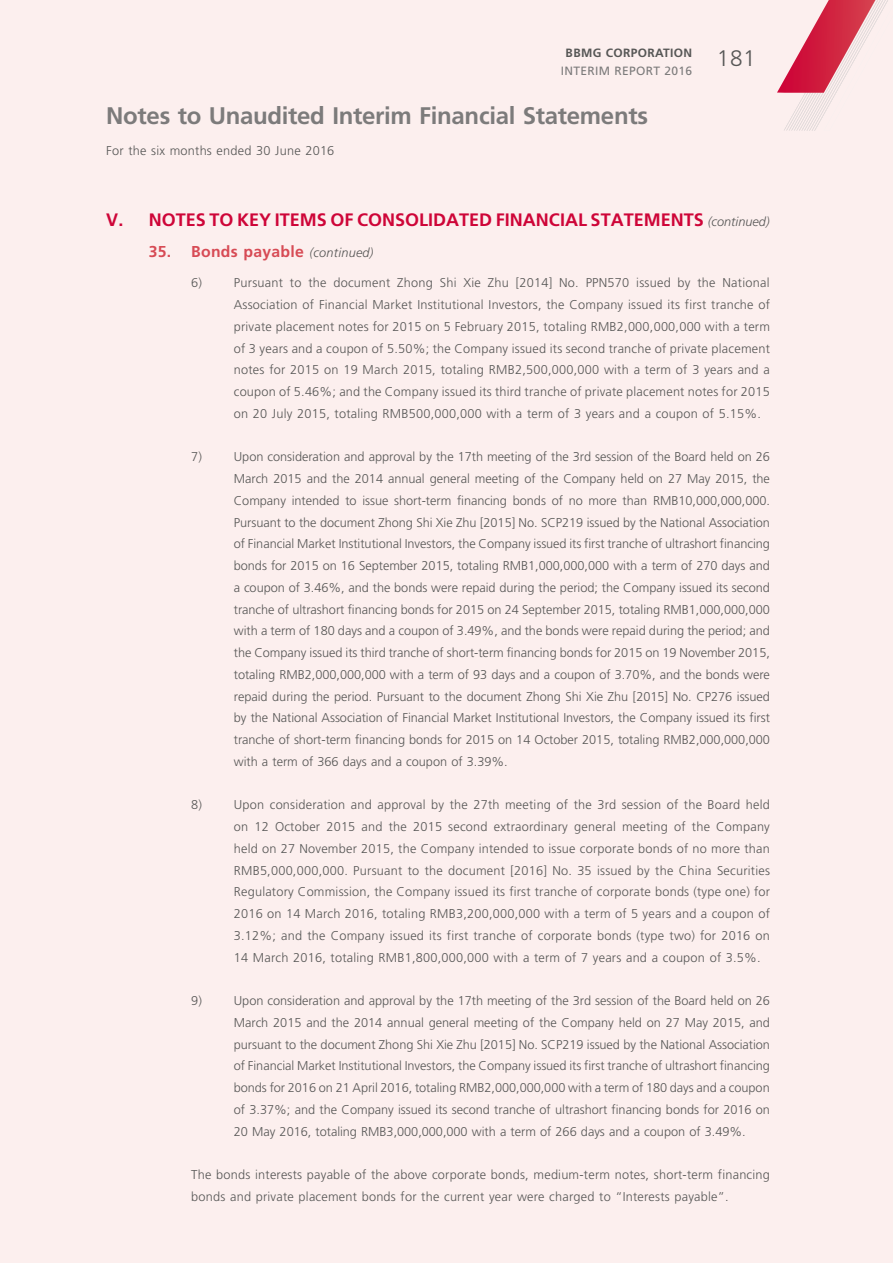
<style>
.page{position:relative;width:893px;height:1263px;background:#fcefee}
.page>*{position:absolute;margin:0;border:0;box-sizing:border-box;transform-origin:0 0}
.t1{font:700 24px "Frutiger LT Std";letter-spacing:-.015em;color:#7c7b7b}
.t2{font:300 22.5px "Frutiger LT Std";color:#575756}
.t3{font:700 18px "Frutiger LT Std";color:#ce0538}
.t4{font:700 15.75px "Frutiger LT Std";letter-spacing:.015em;color:#d74b55}
.t5{font:300 12.75px/21.8px "Frutiger LT Std";letter-spacing:.015em;color:#575756;text-align:justify}
.t6{font:12px "Frutiger LT Std";letter-spacing:.03em;color:#7c7b7b}
.t7{font:700 12px "Frutiger LT Std";letter-spacing:.03em;color:#575756}
.s1{font-weight:300;font-style:italic;font-size:12.75px;color:#575756}
</style>
<div class="page">
<p class="t7" style="left:566px;top:47px;width:128px">BBMG CORPORATION</p>
<p class="t6" style="left:561px;top:65px;width:133px">INTERIM REPORT 2016</p>
<h1 class="t1" style="left:106px;top:106px;width:543px">Notes to Unaudited Interim Financial Statements</h1>
<p class="t5" style="left:106px;top:140px;width:230px">For the six months ended 30 June 2016</p>
<h2 class="t2" style="left:717px;top:48px;width:40px">181</h2>
<h3 class="t3" style="left:106px;top:212px;width:665px">V. NOTES TO KEY ITEMS OF CONSOLIDATED FINANCIAL STATEMENTS <span class="s1">(continued)</span></h3>
<p class="t4" style="left:149px;top:245px;width:226px">35. Bonds payable <span class="s1">(continued)</span></p>
<p class="t5" style="left:191px;top:273px;width:12px">6)</p>
<p class="t5" style="left:234px;top:273px;width:538px">Pursuant to the document Zhong Shi Xie Zhu [2014] No. PPN570 issued by the National Association of Financial Market Institutional Investors, the Company issued its first tranche of private placement notes for 2015 on 5 February 2015, totaling RMB2,000,000,000 with a term of 3 years and a coupon of 5.50%; the Company issued its second tranche of private placement notes for 2015 on 19 March 2015, totaling RMB2,500,000,000 with a term of 3 years and a coupon of 5.46%; and the Company issued its third tranche of private placement notes for 2015 on 20 July 2015, totaling RMB500,000,000 with a term of 3 years and a coupon of 5.15%.</p>
<p class="t5" style="left:191px;top:447px;width:12px">7)</p>
<p class="t5" style="left:234px;top:447px;width:538px">Upon consideration and approval by the 17th meeting of the 3rd session of the Board held on 26<br>March 2015 and the 2014 annual general meeting of the Company held on 27 May 2015, the Company intended to issue short-term financing bonds of no more than RMB10,000,000,000.<br>Pursuant to the document Zhong Shi Xie Zhu [2015] No. SCP219 issued by the National Association of Financial Market Institutional Investors, the Company issued its first tranche of ultrashort financing bonds for 2015 on 16 September 2015, totaling RMB1,000,000,000 with a term of 270 days and a coupon of 3.46%, and the bonds were repaid during the period; the Company issued its second tranche of ultrashort financing bonds for 2015 on 24 September 2015, totaling RMB1,000,000,000 with a term of 180 days and a coupon of 3.49%, and the bonds were repaid during the period; and the Company issued its third tranche of short-term financing bonds for 2015 on 19 November 2015, totaling RMB2,000,000,000 with a term of 93 days and a coupon of 3.70%, and the bonds were repaid during the period. Pursuant to the document Zhong Shi Xie Zhu [2015] No. CP276 issued by the National Association of Financial Market Institutional Investors, the Company issued its first tranche of short-term financing bonds for 2015 on 14 October 2015, totaling RMB2,000,000,000 with a term of 366 days and a coupon of 3.39%.</p>
<p class="t5" style="left:191px;top:795px;width:12px">8)</p>
<p class="t5" style="left:234px;top:795px;width:538px">Upon consideration and approval by the 27th meeting of the 3rd session of the Board held on 12 October 2015 and the 2015 second extraordinary general meeting of the Company held on 27 November 2015, the Company intended to issue corporate bonds of no more than RMB5,000,000,000. Pursuant to the document [2016] No. 35 issued by the China Securities Regulatory Commission, the Company issued its first tranche of corporate bonds (type one) for 2016 on 14 March 2016, totaling RMB3,200,000,000 with a term of 5 years and a coupon of 3.12%; and the Company issued its first tranche of corporate bonds (type two) for 2016 on 14 March 2016, totaling RMB1,800,000,000 with a term of 7 years and a coupon of 3.5%.</p>
<p class="t5" style="left:191px;top:991px;width:12px">9)</p>
<p class="t5" style="left:234px;top:991px;width:538px">Upon consideration and approval by the 17th meeting of the 3rd session of the Board held on 26<br>March 2015 and the 2014 annual general meeting of the Company held on 27 May 2015, and pursuant to the document Zhong Shi Xie Zhu [2015] No. SCP219 issued by the National Association of Financial Market Institutional Investors, the Company issued its first tranche of ultrashort financing bonds for 2016 on 21 April 2016, totaling RMB2,000,000,000 with a term of 180 days and a coupon of 3.37%; and the Company issued its second tranche of ultrashort financing bonds for 2016 on 20 May 2016, totaling RMB3,000,000,000 with a term of 266 days and a coupon of 3.49%.</p>
<p class="t5" style="left:191px;top:1165px;width:580px">The bonds interests payable of the above corporate bonds, medium-term notes, short-term financing bonds and private placement bonds for the current year were charged to “Interests payable”.</p>
</div>
